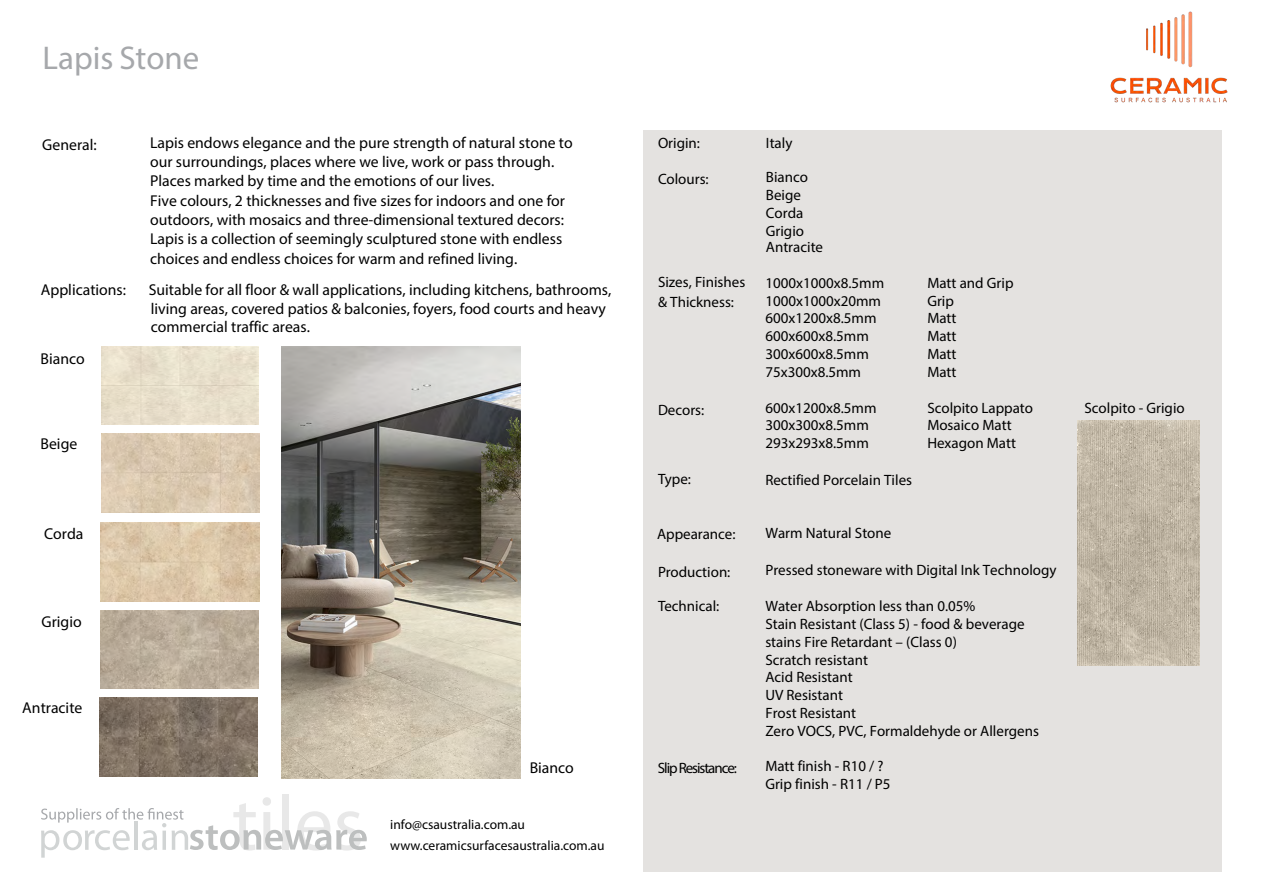
<style>
.page{position:relative;width:1263px;height:893px;background:#fff}
.page>*{position:absolute;margin:0;border:0;box-sizing:border-box;transform-origin:0 0}
.t1{font:33px "Myriad Pro";color:#a6a8ab}
.t2{font:15.75px/19.4px "Myriad Pro";color:#000}
.t3{font:15px/17.9px "Myriad Pro";color:#000}
.t4{font:15px "Myriad Pro";letter-spacing:-.07em;color:#000}
.t5{font:13.5px/21px "Myriad Pro";color:#000}
</style>
<div class="page">
<div style="left:643px;top:130px;width:579px;height:741px;background:#e4e2e0"></div>
<div style="left:282px;top:794px;width:6px;height:56px;background:#e8e8e8"></div>
<svg style="left:41px;top:797px;width:326px;height:61px"></svg>
<img style="left:1110px;top:11px;width:118px;height:92px">
<img style="left:281px;top:346px;width:240px;height:432px">
<img style="left:102px;top:346px;width:156px;height:78px">
<img style="left:101px;top:434px;width:158px;height:79px">
<img style="left:100px;top:522px;width:159px;height:79px">
<img style="left:100px;top:610px;width:158px;height:79px">
<img style="left:99px;top:698px;width:158px;height:78px">
<img style="left:1077px;top:421px;width:123px;height:245px">
<h1 class="t1" style="left:43px;top:38px;width:158px">Lapis Stone</h1>
<p class="t2" style="left:42px;top:134px;width:56px">General:</p>
<p class="t2" style="left:150px;top:132px;width:424px">Lapis endows elegance and the pure strength of natural stone to our surroundings, places where we live, work or pass through.<br>Places marked by time and the emotions of our lives.<br>Five colours, 2 thicknesses and five sizes for indoors and one for outdoors, with mosaics and three-dimensional textured decors:<br>Lapis is a collection of seemingly sculptured stone with endless choices and endless choices for warm and refined living.</p>
<p class="t2" style="left:41px;top:280px;width:87px">Applications:</p>
<p class="t2" style="left:149px;top:280px;width:464px;line-height:18.6px">Suitable for all floor &amp; wall applications, including kitchens, bathrooms, living areas, covered patios &amp; balconies, foyers, food courts and heavy commercial traffic areas.</p>
<p class="t2" style="left:41px;top:349px;width:46px">Bianco</p>
<p class="t2" style="left:41px;top:434px;width:38px">Beige</p>
<p class="t2" style="left:44px;top:523px;width:41px">Corda</p>
<p class="t2" style="left:42px;top:612px;width:42px">Grigio</p>
<p class="t2" style="left:22px;top:698px;width:62px">Antracite</p>
<p class="t2" style="left:530px;top:758px;width:46px">Bianco</p>
<p class="t5" style="left:405px;top:805px;width:144px;line-height:23.7px">(61) 421 806 741 john@diybuddies.com.au</p>
<p class="t5" style="left:390px;top:813px;width:216px">info@csaustralia.com.au www.ceramicsurfacesaustralia.com.au</p>
<p class="t5" style="left:383px;top:818px;width:215px">info@csaustralia.com.au www.ceramicsurfacesaustralia.com.au</p>
<p class="t3" style="left:658px;top:134px;width:43px">Origin:</p>
<p class="t3" style="left:766px;top:134px;width:28px">Italy</p>
<p class="t3" style="left:658px;top:170px;width:52px">Colours:</p>
<p class="t3" style="left:766px;top:168px;width:44px">Bianco<br>Beige<br>Corda<br>Grigio</p>
<p class="t3" style="left:658px;top:272px;width:89px;line-height:19.5px">Sizes, Finishes &amp; Thickness:</p>
<p class="t3" style="left:766px;top:238px;width:59px">Antracite</p>
<p class="t3" style="left:765px;top:274px;width:120px">1000x1000x8.5mm</p>
<p class="t3" style="left:927px;top:274px;width:88px">Matt and Grip</p>
<p class="t3" style="left:765px;top:292px;width:117px">1000x1000x20mm</p>
<p class="t3" style="left:927px;top:292px;width:28px">Grip</p>
<p class="t3" style="left:765px;top:309px;width:113px">600x1200x8.5mm</p>
<p class="t3" style="left:927px;top:309px;width:31px">Matt</p>
<p class="t3" style="left:765px;top:327px;width:105px">600x600x8.5mm</p>
<p class="t3" style="left:927px;top:327px;width:31px">Matt</p>
<p class="t3" style="left:765px;top:345px;width:105px">300x600x8.5mm</p>
<p class="t3" style="left:927px;top:345px;width:31px">Matt</p>
<p class="t3" style="left:765px;top:362px;width:97px">75x300x8.5mm</p>
<p class="t3" style="left:927px;top:362px;width:31px">Matt</p>
<p class="t3" style="left:765px;top:398px;width:113px">600x1200x8.5mm</p>
<p class="t3" style="left:927px;top:398px;width:107px">Scolpito Lappato</p>
<p class="t3" style="left:765px;top:416px;width:105px">300x300x8.5mm</p>
<p class="t3" style="left:927px;top:416px;width:86px">Mosaico Matt</p>
<p class="t3" style="left:765px;top:434px;width:105px">293x293x8.5mm</p>
<p class="t3" style="left:927px;top:434px;width:90px">Hexagon Matt</p>
<p class="t3" style="left:765px;top:471px;width:148px">Rectified Porcelain Tiles</p>
<p class="t3" style="left:658px;top:401px;width:48px">Decors:</p>
<p class="t3" style="left:658px;top:470px;width:35px">Type:</p>
<p class="t3" style="left:657px;top:525px;width:80px">Appearance:</p>
<p class="t3" style="left:658px;top:562px;width:74px">Production:</p>
<p class="t3" style="left:658px;top:597px;width:63px">Technical:</p>
<p class="t4" style="left:658px;top:759px;width:80px">Slip Resistance:</p>
<p class="t3" style="left:765px;top:523px;width:127px">Warm Natural Stone</p>
<p class="t3" style="left:765px;top:561px;width:293px">Pressed stoneware with Digital Ink Technology</p>
<p class="t3" style="left:765px;top:597px;width:275px">Water Absorption less than 0.05%<br>Stain Resistant (Class 5) - food &amp; beverage stains Fire Retardant – (Class 0)<br>Scratch resistant<br>Acid Resistant<br>UV Resistant<br>Frost Resistant<br>Zero VOCS, PVC, Formaldehyde or Allergens</p>
<p class="t3" style="left:765px;top:757px;width:127px">Matt finish - R10 / ?<br>Grip finish - R11 / P5</p>
<p class="t3" style="left:1084px;top:399px;width:102px">Scolpito - Grigio</p>
</div>
